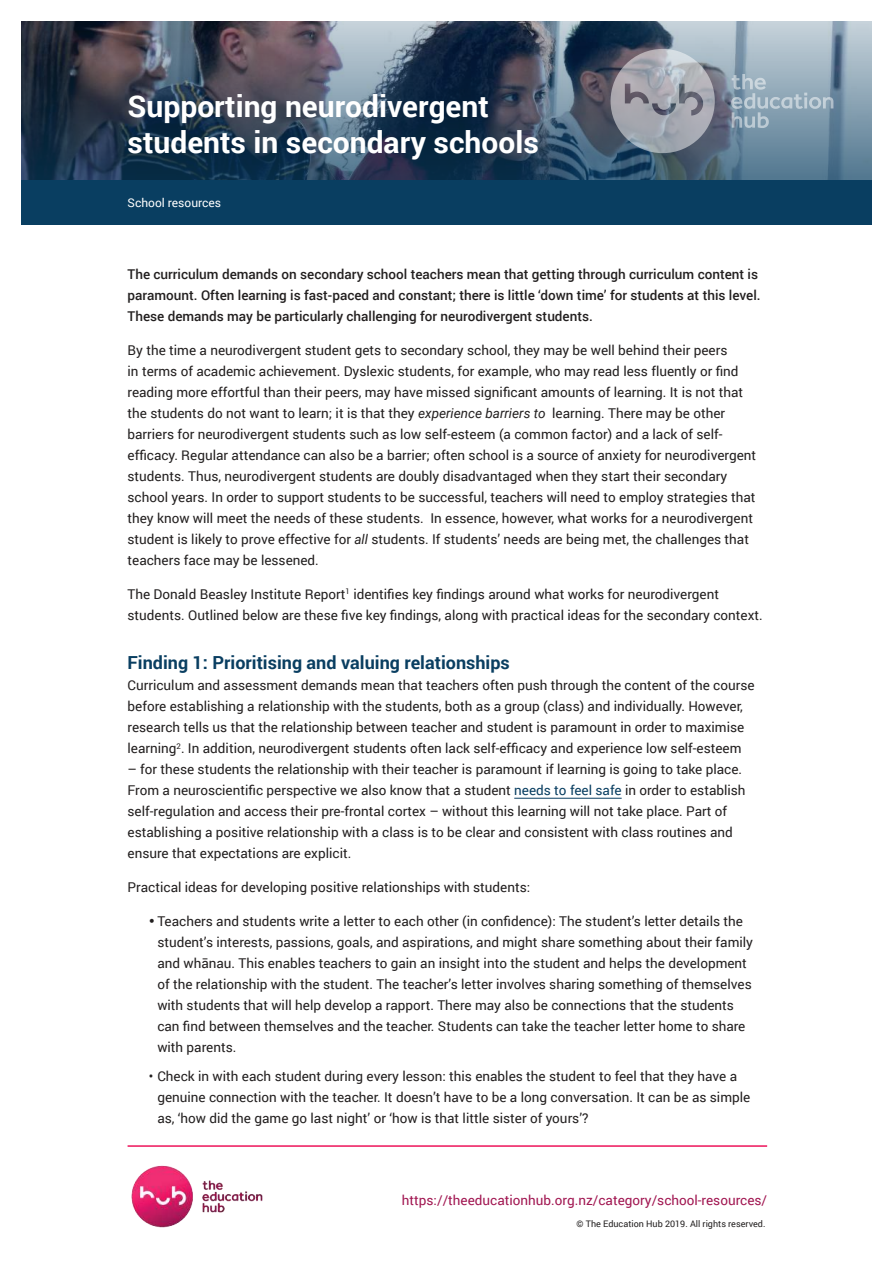
<style>
.page{position:relative;width:893px;height:1263px;background:#fff}
.page>*{position:absolute;margin:0;border:0;box-sizing:border-box;transform-origin:0 0}
.t1{font:700 30px/36px "Roboto";color:#fff}
.t2{font:700 18px "Roboto";color:#093e61}
.t3{font:13.5px/21px "Roboto";color:#221f1f}
.t4{font:500 13.5px/21px "Roboto";color:#221f1f}
.t5{font:13.5px "Roboto";color:#a11651}
.t6{font:12px "Roboto";color:#fff}
.t7{font:9px "Roboto";color:#221f1f}
.s1{font-style:italic}
.s2{color:#093e61}
</style>
<div class="page">
<img style="left:131px;top:1165px;width:132px;height:63px">
<hr style="left:128px;top:1145px;width:639px;height:2px;background:#ed135a">
<svg style="left:21px;top:21px;width:851px;height:159px;background:#46576a"></svg>
<div style="left:21px;top:180px;width:851px;height:44px;background:#093e61"></div>
<svg style="left:611px;top:49px;width:104px;height:104px;background:#9599a3"></svg>
<svg style="left:731px;top:74px;width:102px;height:54px;background:#93a9b9"></svg>
<hr style="left:514px;top:798px;width:108px;height:1px;background:#093e61">
<h1 class="t1" style="left:128px;top:91px;width:413px">Supporting neurodivergent students in secondary schools</h1>
<p class="t6" style="left:128px;top:197px;width:95px">School resources</p>
<p class="t4" style="left:128px;top:265px;width:635px">The curriculum demands on secondary school teachers mean that getting through curriculum content is paramount. Often learning is fast-paced and constant; there is little ‘down time’ for students at this level.<br>These demands may be particularly challenging for neurodivergent students.</p>
<p class="t3" style="left:128px;top:341px;width:630px">By the time a neurodivergent student gets to secondary school, they may be well behind their peers<br>in terms of academic achievement. Dyslexic students, for example, who may read less fluently or find reading more effortful than their peers, may have missed significant amounts of learning. It is not that the students do not want to learn; it is that they <span class="s1">experience barriers to</span> learning. There may be other barriers for neurodivergent students such as low self-esteem (a common factor) and a lack of self&shy;efÏcacy. Regular attendance can also be a barrier; often school is a source of anxiety for neurodivergent students. Thus, neurodivergent students are doubly disadvantaged when they start their secondary school years. In order to support students to be successful, teachers will need to employ strategies that they know will meet the needs of these students. In essence, however, what works for a neurodivergent student is likely to prove effective for <span class="s1">all</span> students. If students’ needs are being met, the challenges that teachers face may be lessened.</p>
<p class="t3" style="left:128px;top:583px;width:637px">The Donald Beasley Institute Report<sup>1</sup> identifies key findings around what works for neurodivergent students. Outlined below are these five key findings, along with practical ideas for the secondary context.</p>
<h2 class="t2" style="left:128px;top:655px;width:384px">Finding 1: Prioritising and valuing relationships</h2>
<p class="t3" style="left:128px;top:676px;width:628px">Curriculum and assessment demands mean that teachers often push through the content of the course before establishing a relationship with the students, both as a group (class) and individually. However, research tells us that the relationship between teacher and student is paramount in order to maximise learning<sup>2</sup>. In addition, neurodivergent students often lack self-efÏcacy and experience low self-esteem</p>
<p class="t3" style="left:128px;top:760px;width:620px">– for these students the relationship with their teacher is paramount if learning is going to take place.<br>From a neuroscientific perspective we also know that a student <span class="s2">needs to feel safe</span> in order to establish self-regulation and access their pre-frontal cortex – without this learning will not take place. Part of establishing a positive relationship with a class is to be clear and consistent with class routines and ensure that expectations are explicit.</p>
<p class="t3" style="left:128px;top:878px;width:404px">Practical ideas for developing positive relationships with students:</p>
<p class="t3" style="left:157px;top:910px;width:597px;text-indent:-9px">• Teachers and students write a letter to each other (in confidence): The student’s letter details the student’s interests, passions, goals, and aspirations, and might share something about their family and whānau. This enables teachers to gain an insight into the student and helps the development of the relationship with the student. The teacher’s letter involves sharing something of themselves with students that will help develop a rapport. There may also be connections that the students can find between themselves and the teacher. Students can take the teacher letter home to share with parents.</p>
<p class="t3" style="left:157px;top:1067px;width:594px;text-indent:-9px">• Check in with each student during every lesson: this enables the student to feel that they have a genuine connection with the teacher. It doesn’t have to be a long conversation. It can be as simple as, ‘how did the game go last night’ or ‘how is that little sister of yours’?</p>
<p class="t5" style="left:402px;top:1194px;width:367px">https://theeducationhub.org.nz/category/school-resources/</p>
<p class="t7" style="left:577px;top:1220px;width:190px">© The Education Hub 2019. All rights reserved.</p>
</div>
